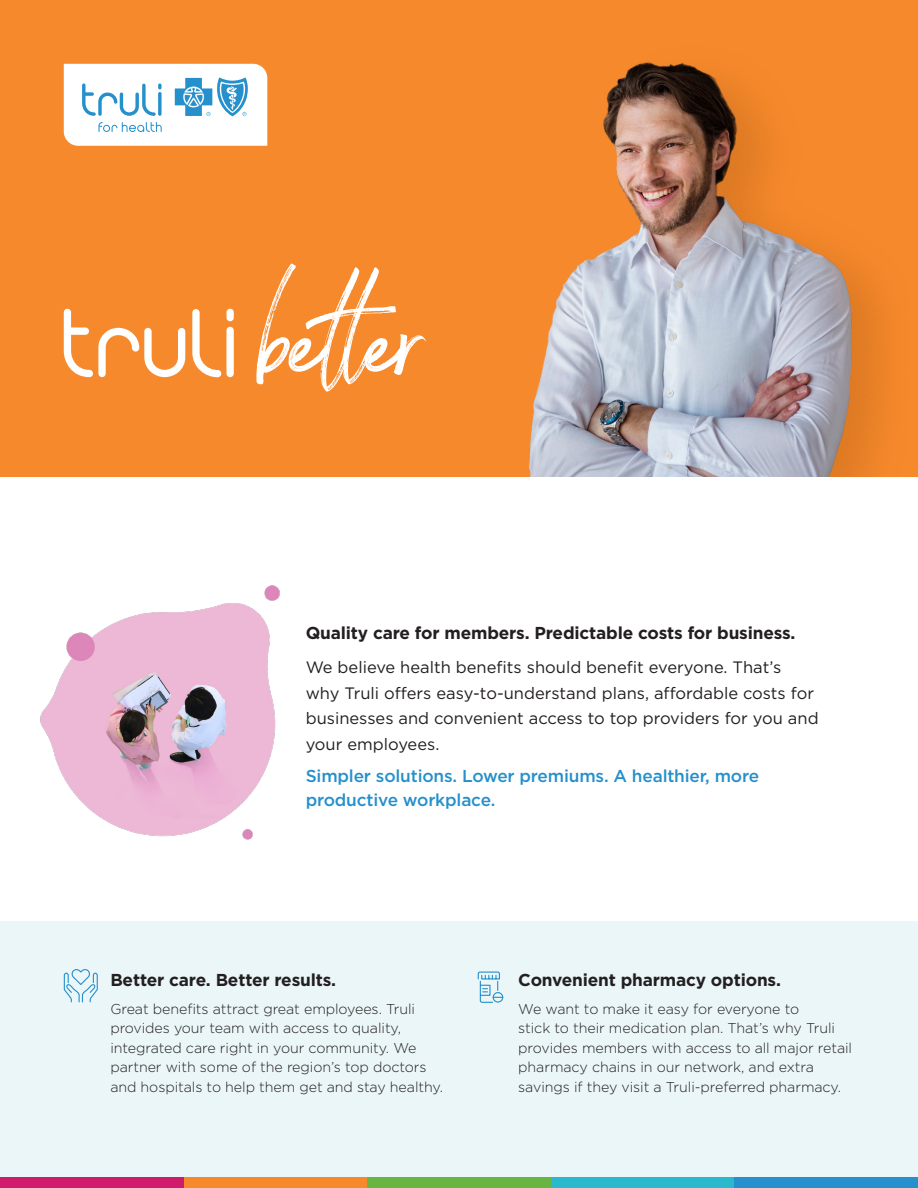
<style>
.page{position:relative;width:918px;height:1188px;background:#fff}
.page>*{position:absolute;margin:0;border:0;box-sizing:border-box;transform-origin:0 0}
.t1{font:137.4px "Brownhill Script";color:#fff}
.Headline{font:700 17.25px "Gotham";letter-spacing:-.01em;color:#231f20}
.Headline-2{font:500 17.25px/24px "Gotham";letter-spacing:-.01em;color:#2590cb}
.Intro{font:16.5px/25.5px "Gotham";color:#231f20}
.Body_Copy{font:300 14.25px/19.5px "Gotham";letter-spacing:-.005em;color:#231f20}
</style>
<div class="page">
<img style="left:40px;top:585px;width:240px;height:255px">
<div style="left:0;top:922px;width:918px;height:266px;background:#ebf6f8"></div>
<div style="left:0;top:0;width:918px;height:476px;background:#f6892b"></div>
<svg style="left:64px;top:64px;width:203px;height:82px;background:#e0eef6"></svg>
<svg style="left:158px;top:92px;width:4px;height:24px"></svg>
<div style="left:551px;top:1178px;width:183px;height:10px;background:#29b8cc"></div>
<div style="left:734px;top:1178px;width:184px;height:10px;background:#2590cb"></div>
<div style="left:367px;top:1178px;width:184px;height:10px;background:#68b641"></div>
<div style="left:184px;top:1178px;width:183px;height:10px;background:#f6892b"></div>
<div style="left:0;top:1178px;width:184px;height:10px;background:#ce1b6b"></div>
<svg style="left:63px;top:969px;width:35px;height:34px"></svg>
<svg style="left:477px;top:971px;width:27px;height:32px"></svg>
<svg style="left:64px;top:309px;width:121px;height:68px"></svg>
<svg style="left:192px;top:309px;width:29px;height:68px"></svg>
<div style="left:226px;top:309px;width:8px;height:12px;background:#fff;border-radius:4px"></div>
<div style="left:226px;top:327px;width:8px;height:50px;background:#fff;border-radius:4px"></div>
<img style="left:528px;top:61px;width:355px;height:415px">
<p class="t1" style="left:261px;top:247px;width:163px">better</p>
<p class="Headline" style="left:306px;top:623px;width:491px">Quality care for members. Predictable costs for business.</p>
<p class="Intro" style="left:306px;top:654px;width:514px">We believe health benefits should benefit everyone. That’s why Truli offers easy-to-understand plans, affordable costs for businesses and convenient access to top providers for you and your employees.</p>
<p class="Headline-2" style="left:306px;top:764px;width:455px">Simpler solutions. Lower premiums. A healthier, more productive workplace.</p>
<p class="Headline" style="left:110px;top:970px;width:227px">Better care. Better results.</p>
<p class="Body_Copy" style="left:110px;top:999px;width:334px">Great benefits attract great employees. Truli provides your team with access to quality, integrated care right in your community. We partner with some of the region’s top doctors and hospitals to help them get and stay healthy.</p>
<p class="Headline" style="left:518px;top:970px;width:264px">Convenient pharmacy options.</p>
<p class="Body_Copy" style="left:518px;top:999px;width:335px">We want to make it easy for everyone to<br>stick to their medication plan. That’s why Truli provides members with access to all major retail pharmacy chains in our network, and extra savings if they visit a Truli-preferred pharmacy.</p>
</div>
